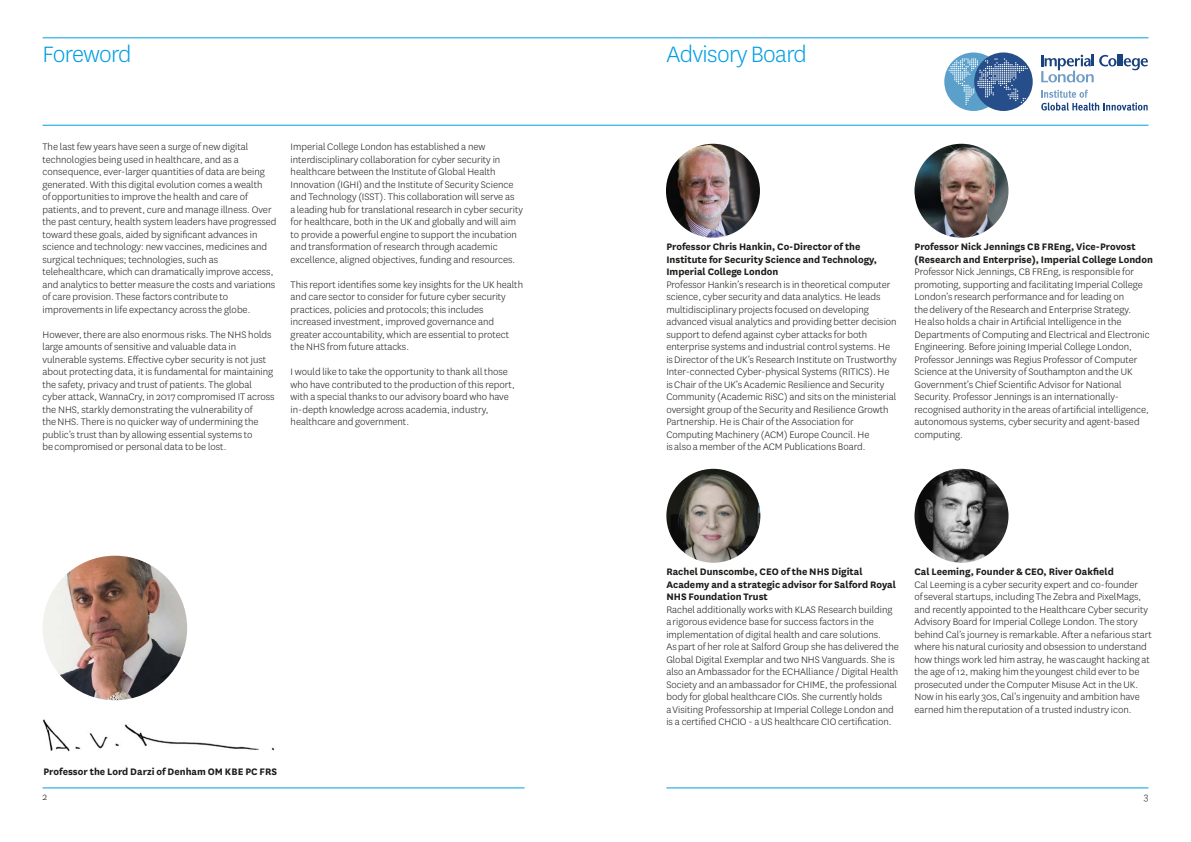
<style>
.page{position:relative;width:1191px;height:842px;background:#fff}
.page>*{position:absolute;margin:0;border:0;box-sizing:border-box;transform-origin:0 0}
._01_Heading{font:300 26px "National";letter-spacing:-.025em;color:#009fe3}
._00_Text_f_o{font:300 11px/12.5px "National";color:#1d1d1b}
._00_Text_f_o-2{font:700 11px "National";color:#1d1d1b}
.s1{font-weight:700}
</style>
<div class="page">
<hr style="left:43px;top:125px;width:1105px;height:1px;background:#009fe3">
<hr style="left:43px;top:38px;width:1105px;height:1px;background:#009fe3">
<hr style="left:666px;top:788px;width:482px;height:1px;background:#009fe3">
<hr style="left:43px;top:788px;width:481px;height:1px;background:#009fe3">
<div style="left:944px;top:52px;width:58px;height:59px;background:#5aa0ca;border-radius:50%"></div>
<svg style="left:1041px;top:55px;width:106px;height:27px"></svg>
<svg style="left:1041px;top:90px;width:106px;height:21px"></svg>
<div style="left:974px;top:52px;width:58px;height:59px;background:#264e8a;border-radius:50%"></div>
<svg style="left:948px;top:58px;width:79px;height:47px"></svg>
<img style="left:666px;top:469px;width:94px;height:94px;border-radius:47px">
<img style="left:914px;top:144px;width:94px;height:94px;border-radius:47px">
<img style="left:914px;top:469px;width:94px;height:94px;border-radius:47px">
<img style="left:43px;top:719px;width:231px;height:33px">
<img style="left:43px;top:556px;width:144px;height:144px;border-radius:72px">
<img style="left:666px;top:144px;width:94px;height:94px;border-radius:47px">
<p class="_01_Heading" style="left:43px;top:38px;width:91px">Foreword</p>
<p class="_01_Heading" style="left:666px;top:38px;width:142px">Advisory Board</p>
<p class="_00_Text_f_o" style="left:43px;top:140px;width:235px">The last few years have seen a surge of new digital technologies being used in healthcare, and as a consequence, ever-larger quantities of data are being generated. With this digital evolution comes a wealth<br>of opportunities to improve the health and care of patients, and to prevent, cure and manage illness. Over the past century, health system leaders have progressed toward these goals, aided by significant advances in science and technology: new vaccines, medicines and surgical techniques; technologies, such as telehealthcare, which can dramatically improve access, and analytics to better measure the costs and variations of care provision. These factors contribute to improvements in life expectancy across the globe.</p>
<p class="_00_Text_f_o" style="left:43px;top:328px;width:233px">However, there are also enormous risks. The NHS holds large amounts of sensitive and valuable data in vulnerable systems. Effective cyber security is not just about protecting data, it is fundamental for maintaining the safety, privacy and trust of patients. The global cyber attack, WannaCry, in 2017 compromised IT across the NHS, starkly demonstrating the vulnerability of<br>the NHS. There is no quicker way of undermining the public’s trust than by allowing essential systems to<br>be compromised or personal data to be lost.</p>
<p class="_00_Text_f_o" style="left:291px;top:140px;width:234px">Imperial College London has established a new interdisciplinary collaboration for cyber security in healthcare between the Institute of Global Health Innovation (IGHI) and the Institute of Security Science and Technology (ISST). This collaboration will serve as<br>a leading hub for translational research in cyber security for healthcare, both in the UK and globally and will aim to provide a powerful engine to support the incubation and transformation of research through academic excellence, aligned objectives, funding and resources.</p>
<p class="_00_Text_f_o" style="left:291px;top:278px;width:234px">This report identifies some key insights for the UK health and care sector to consider for future cyber security practices, policies and protocols; this includes increased investment, improved governance and greater accountability, which are essential to protect the NHS from future attacks.</p>
<p class="_00_Text_f_o" style="left:291px;top:365px;width:226px">I would like to take the opportunity to thank all those who have contributed to the production of this report, with a special thanks to our advisory board who have in-depth knowledge across academia, industry, healthcare and government.</p>
<p class="_00_Text_f_o" style="left:666px;top:240px;width:232px"><span class="s1">Professor Chris Hankin, Co-Director of the Institute for Security Science and Technology, Imperial College London<br></span>Professor Hankin’s research is in theoretical computer science, cyber security and data analytics. He leads multidisciplinary projects focused on developing advanced visual analytics and providing better decision support to defend against cyber attacks for both enterprise systems and industrial control systems. He is Director of the UK’s Research Institute on Trustworthy Inter-connected Cyber-physical Systems (RITICS). He is Chair of the UK’s Academic Resilience and Security Community (Academic RiSC) and sits on the ministerial oversight group of the Security and Resilience Growth Partnership. He is Chair of the Association for Computing Machinery (ACM) Europe Council. He<br>is also a member of the ACM Publications Board.</p>
<p class="_00_Text_f_o" style="left:914px;top:240px;width:240px"><span class="s1">Professor Nick Jennings CB FREng, Vice-Provost (Research and Enterprise), Imperial College London </span>Professor Nick Jennings, CB FREng, is responsible for promoting, supporting and facilitating Imperial College London’s research performance and for leading on<br>the delivery of the Research and Enterprise Strategy.<br>He also holds a chair in Artificial Intelligence in the Departments of Computing and Electrical and Electronic Engineering. Before joining Imperial College London, Professor Jennings was Regius Professor of Computer Science at the University of Southampton and the UK Government’s Chief Scientific Advisor for National Security. Professor Jennings is an internationally&shy;recognised authority in the areas of artificial intelligence, autonomous systems, cyber security and agent-based computing.</p>
<p class="_00_Text_f_o-2" style="left:43px;top:764px;width:235px">Professor the Lord Darzi of Denham OM KBE PC FRS</p>
<p class="_00_Text_f_o" style="left:666px;top:565px;width:234px"><span class="s1">Rachel Dunscombe, CEO of the NHS Digital Academy and a strategic advisor for Salford Royal NHS Foundation Trust<br></span>Rachel additionally works with KLAS Research building a rigorous evidence base for success factors in the implementation of digital health and care solutions.<br>As part of her role at Salford Group she has delivered the Global Digital Exemplar and two NHS Vanguards. She is also an Ambassador for the ECHAlliance / Digital Health Society and an ambassador for CHIME, the professional body for global healthcare CIOs. She currently holds<br>a Visiting Professorship at Imperial College London and is a certified CHCIO - a US healthcare CIO certification.</p>
<p class="_00_Text_f_o" style="left:914px;top:565px;width:239px"><span class="s1">Cal Leeming, Founder &amp; CEO, River Oakfield<br></span>Cal Leeming is a cyber security expert and co-founder<br>of several startups, including The Zebra and PixelMags, and recently appointed to the Healthcare Cyber security Advisory Board for Imperial College London. The story behind Cal’s journey is remarkable. After a nefarious start where his natural curiosity and obsession to understand how things work led him astray, he was caught hacking at the age of 12, making him the youngest child ever to be prosecuted under the Computer Misuse Act in the UK.<br>Now in his early 30s, Cal’s ingenuity and ambition have earned him the reputation of a trusted industry icon.</p>
<p class="_00_Text_f_o" style="left:43px;top:790px;width:6px">2</p>
<p class="_00_Text_f_o" style="left:1143px;top:790px;width:6px">3</p>
</div>
